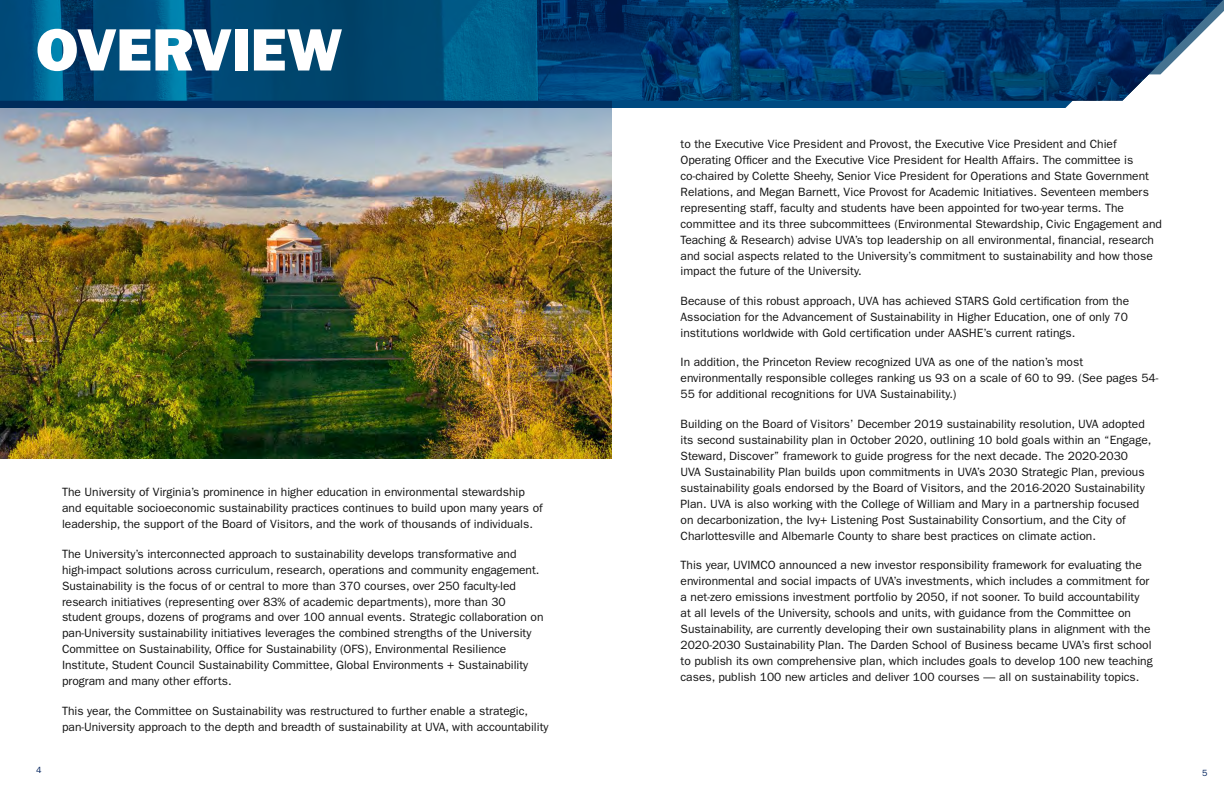
<style>
.page{position:relative;width:1224px;height:792px;background:#fff}
.page>*{position:absolute;margin:0;border:0;box-sizing:border-box;transform-origin:0 0}
.t1{font:60px "ITC Franklin Gothic Std Hvy";color:#fff}
.t2{font:12px/16px "ITC Franklin Gothic Std";color:#121212}
.t3{font:9px "ITC Franklin Gothic Std";color:#00225d}
</style>
<div class="page">
<img style="left:0;top:108px;width:612px;height:351px">
<svg style="left:0;top:101px;width:1073px;height:7px;background:#003a6e"></svg>
<img style="left:0;top:0;width:1223px;height:101px">
<h1 class="t1" style="left:36px;top:15px;width:308px">OVERVIEW</h1>
<p class="t2" style="left:62px;top:484px;width:464px">The University of Virginia’s prominence in higher education in environmental stewardship</p>
<p class="t2" style="left:62px;top:500px;width:482px">and equitable socioeconomic sustainability practices continues to build upon many years of leadership, the support of the Board of Visitors, and the work of thousands of individuals.</p>
<p class="t2" style="left:62px;top:546px;width:483px">The University’s interconnected approach to sustainability develops transformative and high-impact solutions across curriculum, research, operations and community engagement.<br>Sustainability is the focus of or central to more than 370 courses, over 250 faculty-led research initiatives (representing over 83% of academic departments), more than 30 student groups, dozens of programs and over 100 annual events. Strategic collaboration on pan-University sustainability initiatives leverages the combined strengths of the University Committee on Sustainability, Office for Sustainability (OFS), Environmental Resilience Institute, Student Council Sustainability Committee, Global Environments + Sustainability program and many other efforts.</p>
<p class="t2" style="left:62px;top:703px;width:488px">This year, the Committee on Sustainability was restructured to further enable a strategic, pan-University approach to the depth and breadth of sustainability at UVA, with accountability</p>
<p class="t2" style="left:681px;top:136px;width:483px">to the Executive Vice President and Provost, the Executive Vice President and Chief Operating Officer and the Executive Vice President for Health Affairs. The committee is co-chaired by Colette Sheehy, Senior Vice President for Operations and State Government Relations, and Megan Barnett, Vice Provost for Academic Initiatives. Seventeen members representing staff, faculty and students have been appointed for two-year terms. The committee and its three subcommittees (Environmental Stewardship, Civic Engagement and Teaching &amp; Research) advise UVA’s top leadership on all environmental, financial, research and social aspects related to the University’s commitment to sustainability and how those impact the future of the University.</p>
<p class="t2" style="left:681px;top:293px;width:450px;text-align:justify">Because of this robust approach, UVA has achieved STARS Gold certification from the Association for the Advancement of Sustainability in Higher Education, one of only 70 institutions worldwide with Gold certification under AASHE’s current ratings.</p>
<p class="t2" style="left:681px;top:354px;width:479px">In addition, the Princeton Review recognized UVA as one of the nation’s most environmentally responsible colleges ranking us 93 on a scale of 60 to 99. (See pages 54-<br>55 for additional recognitions for UVA Sustainability.)</p>
<p class="t2" style="left:681px;top:416px;width:472px">Building on the Board of Visitors’ December 2019 sustainability resolution, UVA adopted its second sustainability plan in October 2020, outlining 10 bold goals within an “Engage, Steward, Discover” framework to guide progress for the next decade. The 2020-2030<br>UVA Sustainability Plan builds upon commitments in UVA’s 2030 Strategic Plan, previous sustainability goals endorsed by the Board of Visitors, and the 2016-2020 Sustainability Plan. UVA is also working with the College of William and Mary in a partnership focused on decarbonization, the Ivy+ Listening Post Sustainability Consortium, and the City of Charlottesville and Albemarle County to share best practices on climate action.</p>
<p class="t2" style="left:681px;top:557px;width:474px">This year, UVIMCO announced a new investor responsibility framework for evaluating the environmental and social impacts of UVA’s investments, which includes a commitment for a net-zero emissions investment portfolio by 2050, if not sooner. To build accountability at all levels of the University, schools and units, with guidance from the Committee on Sustainability, are currently developing their own sustainability plans in alignment with the 2020-2030 Sustainability Plan. The Darden School of Business became UVA’s first school to publish its own comprehensive plan, which includes goals to develop 100 new teaching cases, publish 100 new articles and deliver 100 courses — all on sustainability topics.</p>
<p class="t3" style="left:36px;top:765px;width:7px">4</p>
<p class="t3" style="left:1202px;top:768px;width:7px">5</p>
</div>
